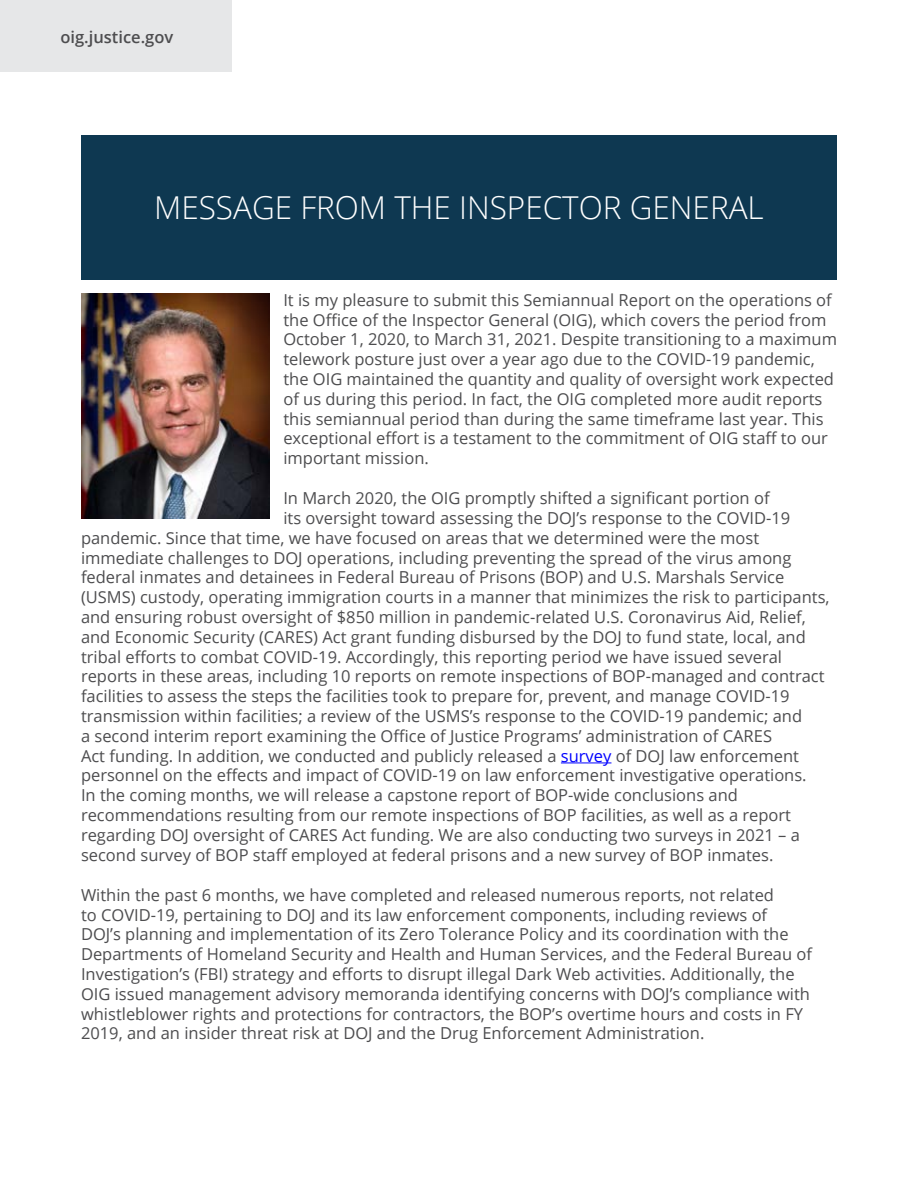
<style>
.page{position:relative;width:918px;height:1188px;background:#fff}
.page>*{position:absolute;margin:0;border:0;box-sizing:border-box;transform-origin:0 0}
.t1{font:300 31.5px "Open Sans";color:#fff}
.t2{font:16.5px/19.8px "Open Sans";color:#4d4d4f}
.t3{font:600 16.5px "Open Sans";color:#4d4d4f}
.s1{color:#00f}
</style>
<div class="page">
<div style="left:0;top:0;width:232px;height:72px;background:#e6e7e8"></div>
<hr style="left:561px;top:763px;width:50px;height:1px;background:#00f">
<div style="left:81px;top:135px;width:756px;height:145px;background:#0e3851"></div>
<img style="left:81px;top:294px;width:189px;height:224px">
<p class="t3" style="left:60px;top:26px;width:114px">oig.justice.gov</p>
<h1 class="t1" style="left:154px;top:185px;width:611px">MESSAGE FROM THE INSPECTOR GENERAL</h1>
<p class="t2" style="left:283px;top:290px;width:555px">It is my pleasure to submit this Semiannual Report on the operations of the Office of the Inspector General (OIG), which covers the period from October 1, 2020, to March 31, 2021. Despite transitioning to a maximum telework posture just over a year ago due to the COVID-19 pandemic, the OIG maintained the quantity and quality of oversight work expected of us during this period. In fact, the OIG completed more audit reports this semiannual period than during the same timeframe last year. This exceptional effort is a testament to the commitment of OIG staff to our important mission.</p>
<p class="t2" style="left:283px;top:488px;width:488px">In March 2020, the OIG promptly shifted a significant portion of</p>
<p class="t2" style="left:283px;top:508px;width:508px">its oversight toward assessing the DOJ’s response to the COVID-19</p>
<p class="t2" style="left:81px;top:528px;width:680px">pandemic. Since that time, we have focused on areas that we determined were the most</p>
<p class="t2" style="left:81px;top:547px;width:712px">immediate challenges to DOJ operations, including preventing the spread of the virus among</p>
<p class="t2" style="left:81px;top:567px;width:705px">federal inmates and detainees in Federal Bureau of Prisons (BOP) and U.S. Marshals Service</p>
<p class="t2" style="left:81px;top:587px;width:750px">(USMS) custody, operating immigration courts in a manner that minimizes the risk to participants,</p>
<p class="t2" style="left:81px;top:607px;width:726px">and ensuring robust oversight of $850 million in pandemic-related U.S. Coronavirus Aid, Relief,</p>
<p class="t2" style="left:81px;top:627px;width:726px">and Economic Security (CARES) Act grant funding disbursed by the DOJ to fund state, local, and</p>
<p class="t2" style="left:81px;top:646px;width:703px">tribal efforts to combat COVID-19. Accordingly, this reporting period we have issued several</p>
<p class="t2" style="left:81px;top:666px;width:745px">reports in these areas, including 10 reports on remote inspections of BOP-managed and contract</p>
<p class="t2" style="left:81px;top:686px;width:710px">facilities to assess the steps the facilities took to prepare for, prevent, and manage COVID-19</p>
<p class="t2" style="left:81px;top:706px;width:723px">transmission within facilities; a review of the USMS’s response to the COVID-19 pandemic; and</p>
<p class="t2" style="left:81px;top:726px;width:693px">a second interim report examining the Office of Justice Programs’ administration of CARES</p>
<p class="t2" style="left:81px;top:745px;width:720px">Act funding. In addition, we conducted and publicly released a <span class="s1">survey</span> of DOJ law enforcement</p>
<p class="t2" style="left:81px;top:765px;width:727px">personnel on the effects and impact of COVID-19 on law enforcement investigative operations.</p>
<p class="t2" style="left:81px;top:785px;width:658px">In the coming months, we will release a capstone report of BOP-wide conclusions and</p>
<p class="t2" style="left:81px;top:805px;width:712px">recommendations resulting from our remote inspections of BOP facilities, as well as a report</p>
<p class="t2" style="left:81px;top:825px;width:720px">regarding DOJ oversight of CARES Act funding. We are also conducting two surveys in 2021 – a</p>
<p class="t2" style="left:81px;top:844px;width:694px">second survey of BOP staff employed at federal prisons and a new survey of BOP inmates.</p>
<p class="t2" style="left:81px;top:884px;width:733px">Within the past 6 months, we have completed and released numerous reports, not related<br>to COVID-19, pertaining to DOJ and its law enforcement components, including reviews of<br>DOJ’s planning and implementation of its Zero Tolerance Policy and its coordination with the Departments of Homeland Security and Health and Human Services, and the Federal Bureau of Investigation’s (FBI) strategy and efforts to disrupt illegal Dark Web activities. Additionally, the OIG issued management advisory memoranda identifying concerns with DOJ’s compliance with whistleblower rights and protections for contractors, the BOP’s overtime hours and costs in FY 2019, and an insider threat risk at DOJ and the Drug Enforcement Administration.</p>
</div>
